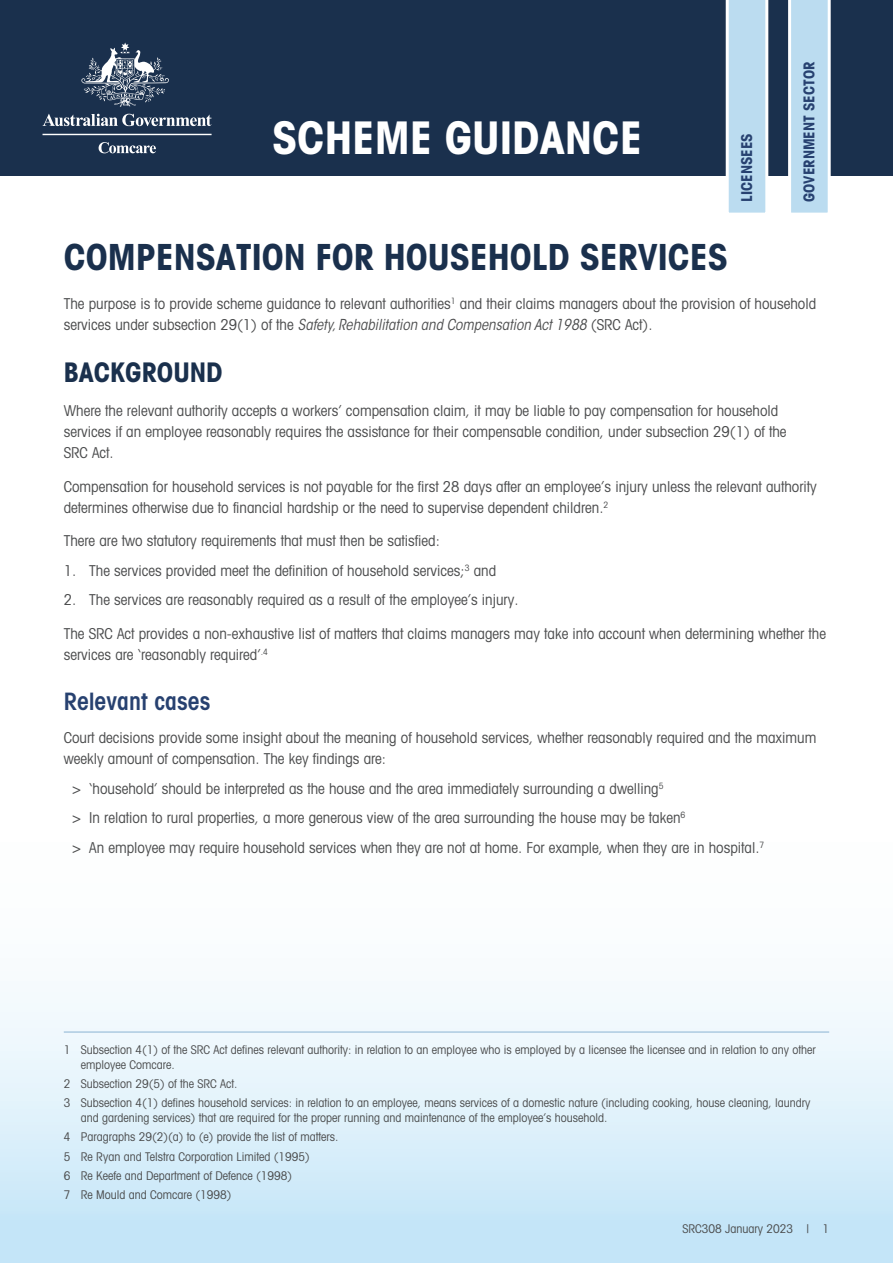
<style>
.page{position:relative;width:893px;height:1263px;background:#fff}
.page>*{position:absolute;margin:0;border:0;box-sizing:border-box;transform-origin:0 0}
.t1{font:700 condensed 45px "Avant Garde";color:#fff}
.t2{font:700 condensed 36px "Avant Garde";color:#1a304d}
.t3{font:700 condensed 27px "Avant Garde";color:#1a304d}
.t4{font:600 condensed 24px "Avant Garde";color:#274170}
.Text{font:condensed 15px/21px "Avant Garde";color:#4b4c4d}
.Bullets_1a{font:condensed 15px "Avant Garde";color:#4b4c4d}
.Address{font:700 condensed 15px "Avant Garde";color:#274170}
.Footnote_no{font:condensed 12px/15px "Avant Garde";color:#4b4c4d}
.Footnote{font:condensed 12px/15px "Avant Garde";color:#4b4c4d}
.s1{font-family:"ITC Avant Garde Std";font-style:italic}
</style>
<div class="page">
<div style="left:0;top:707px;width:893px;height:556px;background:linear-gradient(to bottom,#fff,#cce9f9)"></div>
<div style="left:0;top:0;width:893px;height:175px;background:#1a304d"></div>
<svg style="left:788px;top:0;width:43px;height:213px;background:#c3dff0"></svg>
<svg style="left:726px;top:0;width:42px;height:213px;background:#c3e0f1"></svg>
<svg style="left:81px;top:43px;width:88px;height:64px"></svg>
<svg style="left:43px;top:114px;width:168px;height:12px"></svg>
<hr style="left:43px;top:134px;width:169px;height:1px;background:#fff">
<svg style="left:99px;top:142px;width:57px;height:11px"></svg>
<hr style="left:64px;top:1032px;width:765px;height:1px;background:#8bb4d2">
<h1 class="t1" style="left:272px;top:109px;width:372px">SCHEME GUIDANCE</h1>
<p class="Address" style="left:737px;top:202px;width:70px;rotate:-90deg">LICENSEES</p>
<p class="Address" style="left:800px;top:202px;width:142px;rotate:-90deg">GOVERNMENT SECTOR</p>
<h1 class="t2" style="left:64px;top:234px;width:666px">COMPENSATION FOR HOUSEHOLD SERVICES</h1>
<p class="Text" style="left:64px;top:292px;width:754px">The purpose is to provide scheme guidance to relevant authorities<sup>1</sup> and their claims managers about the provision of household services under subsection 29(1) of the <span class="s1">Safety, Rehabilitation and Compensation Act 1988</span> (SRC Act).</p>
<h2 class="t3" style="left:64px;top:355px;width:161px">BACKGROUND</h2>
<p class="Text" style="left:64px;top:400px;width:724px">Where the relevant authority accepts a workers’ compensation claim, it may be liable to pay compensation for household services if an employee reasonably requires the assistance for their compensable condition, under subsection 29(1) of the<br>SRC Act.</p>
<p class="Text" style="left:64px;top:475px;width:755px">Compensation for household services is not payable for the first 28 days after an employee’s injury unless the relevant authority determines otherwise due to financial hardship or the need to supervise dependent children.<sup>2</sup></p>
<p class="Text" style="left:64px;top:530px;width:378px">There are two statutory requirements that must then be satisfied:</p>
<p class="Bullets_1a" style="left:64px;top:561px;width:434px">1. The services provided meet the definition of household services;<sup>3</sup> and</p>
<p class="Bullets_1a" style="left:64px;top:591px;width:456px">2. The services are reasonably required as a result of the employee’s injury.</p>
<p class="Text" style="left:64px;top:623px;width:764px">The SRC Act provides a non-exhaustive list of matters that claims managers may take into account when determining whether the services are ‘reasonably required’<sup>.4</sup></p>
<h3 class="t4" style="left:64px;top:686px;width:148px">Relevant cases</h3>
<p class="Text" style="left:64px;top:727px;width:754px">Court decisions provide some insight about the meaning of household services, whether reasonably required and the maximum weekly amount of compensation. The key findings are:</p>
<p class="Text" style="left:72px;top:778px;width:593px">&gt; ‘household’ should be interpreted as the house and the area immediately surrounding a dwelling<sup>5</sup></p>
<p class="Text" style="left:72px;top:807px;width:615px">&gt; In relation to rural properties, a more generous view of the area surrounding the house may be taken<sup>6</sup></p>
<p class="Text" style="left:72px;top:837px;width:694px">&gt; An employee may require household services when they are not at home. For example, when they are in hospital.<sup>7</sup></p>
<p class="Footnote" style="left:81px;top:1041px;width:736px;text-indent:-17px">1 Subsection 4(1) of the SRC Act defines relevant authority: in relation to an employee who is employed by a licensee the licensee and in relation to any other employee Comcare.</p>
<p class="Footnote_no" style="left:64px;top:1076px;width:175px">2 Subsection 29(5) of the SRC Act.</p>
<p class="Footnote_no" style="left:81px;top:1095px;width:731px;text-indent:-17px">3 Subsection 4(1) defines household services: in relation to an employee, means services of a domestic nature (including cooking, house cleaning, laundry and gardening services) that are required for the proper running and maintenance of the employee’s household.</p>
<p class="Footnote_no" style="left:64px;top:1129px;width:276px">4 Paragraphs 29(2)(a) to (e) provide the list of matters.</p>
<p class="Footnote_no" style="left:64px;top:1148px;width:248px">5 Re Ryan and Telstra Corporation Limited (1995)</p>
<p class="Footnote_no" style="left:64px;top:1168px;width:230px">6 Re Keefe and Department of Defence (1998)</p>
<p class="Footnote_no" style="left:64px;top:1187px;width:169px">7 Re Mould and Comcare (1998)</p>
<p class="Footnote_no" style="left:682px;top:1221px;width:148px">SRC308 January 2023 | 1</p>
</div>
